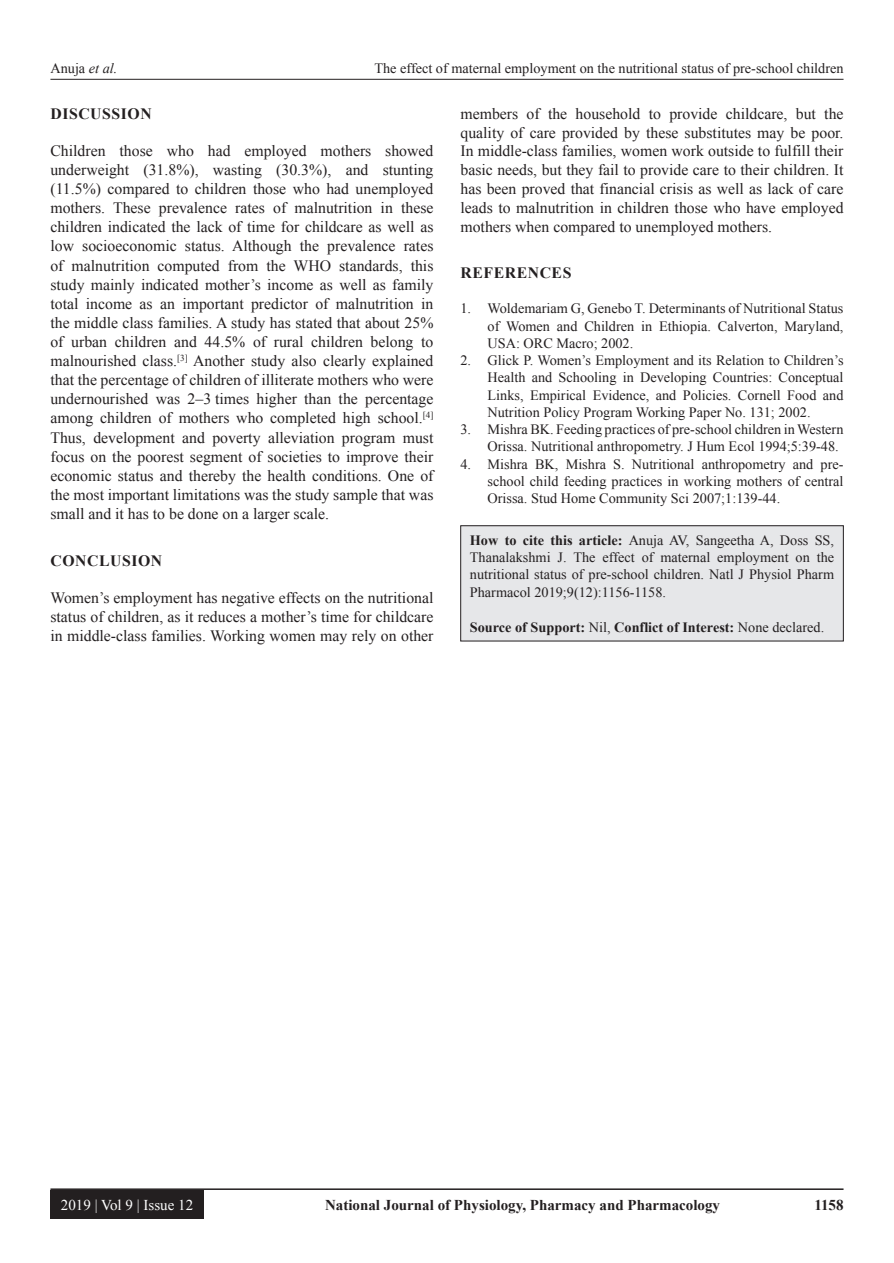
<style>
.page{position:relative;width:894px;height:1263px;background:#fff}
.page>*{position:absolute;margin:0;border:0;box-sizing:border-box;transform-origin:0 0}
.TX{font:15.75px/19px "Times New Roman";color:#231f20;text-align:justify}
.t1{font:700 15.75px "Times New Roman";letter-spacing:.035em;color:#231f20}
.RF{font:700 15px "Times New Roman";color:#231f20}
.RF_VOL{font:15px "Times New Roman";color:#fff}
.REF{font:14.25px/17.2px "Times New Roman";color:#231f20;text-align:justify}
.HTC{font:14.25px/17.2px "Times New Roman";color:#231f20;text-align:justify}
.HTC-2{font:700 14.25px "Times New Roman";color:#231f20}
.s1{font-style:italic}
.s2{font-weight:700}
.s3{font-weight:400}
</style>
<div class="page">
<hr style="left:50px;top:79px;width:793px;height:1px;background:#231f20">
<hr style="left:50px;top:1188px;width:793px;height:1px;background:#231f20">
<div style="left:50px;top:1190px;width:153px;height:28px;background:#231f20"></div>
<div style="left:460px;top:526px;width:383px;height:115px;background:#e6e7e9"></div>
<div style="left:460px;top:525px;width:383px;height:116px;border:1px solid #231f20"></div>
<p class="REF" style="left:50px;top:59px;width:68px">Anuja <span class="s1">et al.</span></p>
<p class="REF" style="left:374px;top:59px;width:470px">The effect of maternal employment on the nutritional status of pre-school children</p>
<h1 class="t1" style="left:50px;top:102px;width:103px">DISCUSSION</h1>
<p class="TX" style="left:50px;top:140px;width:384px">Children those who had employed mothers showed underweight (31.8%), wasting (30.3%), and stunting (11.5%) compared to children those who had unemployed mothers. These prevalence rates of malnutrition in these children indicated the lack of time for childcare as well as low socioeconomic status. Although the prevalence rates of malnutrition computed from the WHO standards, this study mainly indicated mother’s income as well as family total income as an important predictor of malnutrition in the middle class families. A study has stated that about 25% of urban children and 44.5% of rural children belong to malnourished class.<sup>[3]</sup> Another study also clearly explained that the percentage of children of illiterate mothers who were undernourished was 2–3 times higher than the percentage among children of mothers who completed high school.<sup>[4] </sup>Thus, development and poverty alleviation program must focus on the poorest segment of societies to improve their economic status and thereby the health conditions. One of the most important limitations was the study sample that was small and it has to be done on a larger scale.</p>
<h1 class="t1" style="left:50px;top:549px;width:113px">CONCLUSION</h1>
<p class="TX" style="left:50px;top:587px;width:384px">Women’s employment has negative effects on the nutritional status of children, as it reduces a mother’s time for childcare in middle-class families. Working women may rely on other</p>
<p class="TX" style="left:460px;top:104px;width:384px">members of the household to provide childcare, but the quality of care provided by these substitutes may be poor.<br>In middle-class families, women work outside to fulfill their basic needs, but they fail to provide care to their children. It has been proved that financial crisis as well as lack of care leads to malnutrition in children those who have employed mothers when compared to unemployed mothers.</p>
<h1 class="t1" style="left:460px;top:261px;width:112px">REFERENCES</h1>
<p class="REF" style="left:487px;top:299px;width:357px;text-indent:-27px">1. Woldemariam G, Genebo T. Determinants of Nutritional Status of Women and Children in Ethiopia. Calverton, Maryland, USA: ORC Macro; 2002.</p>
<p class="REF" style="left:487px;top:351px;width:357px;text-indent:-27px">2. Glick P. Women’s Employment and its Relation to Children’s Health and Schooling in Developing Countries: Conceptual Links, Empirical Evidence, and Policies. Cornell Food and Nutrition Policy Program Working Paper No. 131; 2002.</p>
<p class="REF" style="left:487px;top:420px;width:357px;text-indent:-27px">3. Mishra BK. Feeding practices of pre-school children in Western<br>Orissa. Nutritional anthropometry. J Hum Ecol 1994;5:39-48.</p>
<p class="REF" style="left:487px;top:455px;width:357px;text-indent:-27px">4. Mishra BK, Mishra S. Nutritional anthropometry and pre&shy;school child feeding practices in working mothers of central Orissa. Stud Home Community Sci 2007;1:139-44.</p>
<p class="HTC" style="left:469px;top:531px;width:365px"><span class="s2">How to cite this article:</span> Anuja AV, Sangeetha A, Doss SS, Thanalakshmi J. The effect of maternal employment on the nutritional status of pre-school children. Natl J Physiol Pharm Pharmacol 2019;9(12):1156-1158.</p>
<p class="HTC-2" style="left:469px;top:617px;width:356px">Source of Support: <span class="s3">Nil,</span> Conflict of Interest: <span class="s3">None declared.</span></p>
<p class="RF_VOL" style="left:61px;top:1193px;width:134px">2019 | Vol 9 | Issue 12</p>
<p class="RF" style="left:325px;top:1194px;width:396px">National Journal of Physiology, Pharmacy and Pharmacology</p>
<p class="RF" style="left:814px;top:1194px;width:31px">1158</p>
</div>
